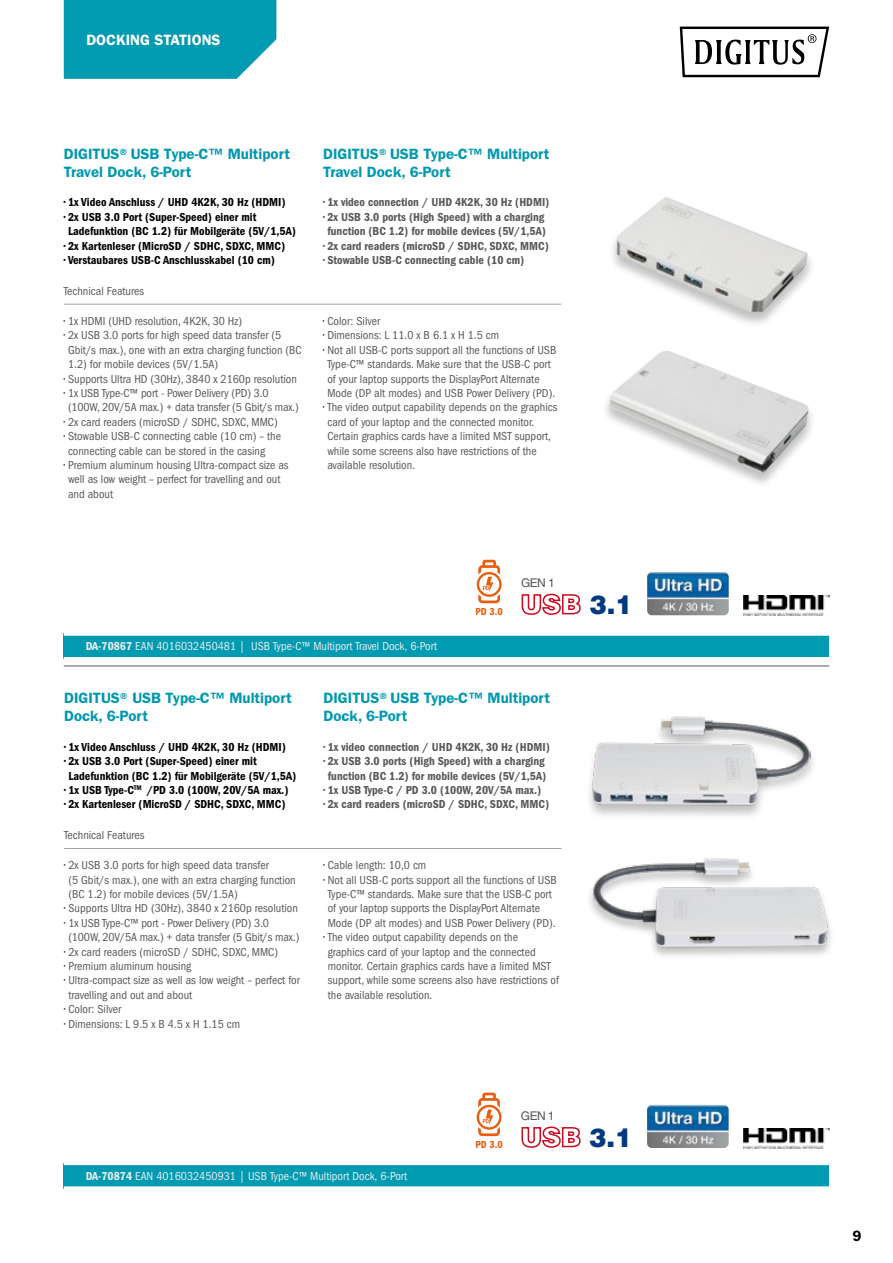
<style>
.page{position:relative;width:893px;height:1263px;background:#fff}
.page>*{position:absolute;margin:0;border:0;box-sizing:border-box;transform-origin:0 0}
.t1{font:900 25.95px "Helvetica LT Std";color:#003882}
.t2{font:600 15px/18px "ITC Franklin Gothic Std";color:#0098af}
.t3{font:600 15px "ITC Franklin Gothic Std";color:#fff}
.t4{font:600 15px "ITC Franklin Gothic Std";color:#000}
.t5{font:condensed 12px/14.4px "ITC Franklin Gothic Std";color:#58585a}
.t6{font:12px/14.4px "ITC Franklin Gothic Std Dm Cd";color:#58585a;text-align:center}
.t7{font:12px/14.4px "ITC Franklin Gothic Std Dm Cd";color:#000}
.t8{font:condensed 12px "ITC Franklin Gothic Std";color:#eceded}
.t9{font:12px "Helvetica LT Std";letter-spacing:-.05em;color:#58585a}
.t10{font:10.5px "ITC Franklin Gothic Std Dm Cd";color:#e95d0f}
.s1{font-family:"Franklin Gothic Book Cmpr";font-stretch:normal;color:#000}
.s2{font-family:"ITC Franklin Gothic Std Dm Cd";font-stretch:normal}
</style>
<div class="page">
<div style="left:64px;top:1163px;width:765px;height:25px;background:#009ab1"></div>
<hr style="left:64px;top:1161px;width:765px;height:4px;background:#fff">
<svg style="left:64px;top:1186px;width:765px;height:2px;background:#cfebf0"></svg>
<div style="left:64px;top:634px;width:765px;height:25px;background:#009ab1"></div>
<div style="left:64px;top:631px;width:765px;height:5px;background:#fff"></div>
<hr style="left:64px;top:657px;width:765px;height:4px;background:#fff">
<hr style="left:64px;top:666px;width:765px;height:1px;background:#58585a">
<div style="left:64px;top:0;width:212px;height:79px;background:#009ab1"></div>
<svg style="left:680px;top:27px;width:149px;height:50px"></svg>
<hr style="left:64px;top:848px;width:498px;height:1px;background:#9fa4a7">
<hr style="left:64px;top:304px;width:497px;height:1px;background:#9fa4a7">
<img style="left:744px;top:595px;width:85px;height:20px">
<div style="left:608px;top:196px;width:208px;height:132px;background:#000;opacity:.25"></div>
<img style="left:616px;top:197px;width:192px;height:115px">
<div style="left:602px;top:350px;width:215px;height:138px;background:#000;opacity:.25"></div>
<img style="left:610px;top:351px;width:199px;height:123px">
<div style="left:585px;top:717px;width:233px;height:103px;background:#000;opacity:.25"></div>
<img style="left:591px;top:716px;width:220px;height:94px">
<div style="left:586px;top:859px;width:248px;height:101px;background:#000;opacity:.25"></div>
<img style="left:592px;top:858px;width:237px;height:96px">
<svg style="left:521px;top:593px;width:60px;height:22px"></svg>
<svg style="left:477px;top:560px;width:25px;height:43px"></svg>
<img style="left:647px;top:1105px;width:82px;height:43px">
<img style="left:744px;top:1128px;width:85px;height:20px">
<svg style="left:521px;top:1126px;width:60px;height:22px"></svg>
<svg style="left:477px;top:1092px;width:24px;height:44px"></svg>
<img style="left:647px;top:572px;width:82px;height:43px">
<p class="t3" style="left:86px;top:31px;width:136px">DOCKING STATIONS</p>
<p class="t2" style="left:64px;top:145px;width:228px">DIGITUS®USB Type-C™ Multiport<br>Travel Dock, 6-Port</p>
<p class="t2" style="left:323px;top:145px;width:228px">DIGITUS®USB Type-C™ Multiport<br>Travel Dock, 6-Port</p>
<p class="t7" style="left:64px;top:195px;width:223px">• 1x Video Anschluss / UHD 4K2K, 30 Hz (HDMI)</p>
<p class="t7" style="left:68px;top:210px;width:229px;text-indent:-4px">• 2x USB 3.0 Port (Super-Speed) einer mit<br>Ladefunktion (BC 1.2) für Mobilgeräte (5V/1,5A)</p>
<p class="t7" style="left:64px;top:238px;width:223px">• 2x Kartenleser (MicroSD / SDHC, SDXC, MMC)</p>
<p class="t7" style="left:64px;top:253px;width:213px">• Verstaubares USB-C Anschlusskabel (10 cm)</p>
<p class="t6" style="left:323px;top:195px;width:228px">• 1x video connection / UHD 4K2K, 30 Hz (HDMI)</p>
<p class="t6" style="left:323px;top:210px;width:224px">• 2x USB 3.0 ports (High Speed) with a charging function (BC 1.2) for mobile devices (5V/1,5A)</p>
<p class="t6" style="left:323px;top:238px;width:227px">• 2x card readers (microSD / SDHC, SDXC, MMC)</p>
<p class="t6" style="left:323px;top:253px;width:203px">• Stowable USB-C connecting cable (10 cm)</p>
<p class="t5" style="left:64px;top:284px;width:82px">Technical Features</p>
<p class="t5" style="left:64px;top:314px;width:180px"><span class="s1">•</span> 1x HDMI (UHD resolution, 4K2K, 30 Hz)</p>
<p class="t5" style="left:68px;top:328px;width:235px;text-indent:-4px"><span class="s1">•</span> 2x USB 3.0 ports for high speed data transfer (5<br>Gbit/s max.), one with an extra charging function (BC<br>1.2) for mobile devices (5V/1.5A)</p>
<p class="t5" style="left:64px;top:371px;width:235px"><span class="s1">•</span> Supports Ultra HD (30Hz), 3840 x 2160p resolution</p>
<p class="t5" style="left:68px;top:386px;width:232px;text-indent:-4px"><span class="s1">•</span> 1x USB Type-C™ port - Power Delivery (PD) 3.0 (100W, 20V/5A max.) + data transfer (5 Gbit/s max.)</p>
<p class="t5" style="left:64px;top:415px;width:215px"><span class="s1">•</span> 2x card readers (microSD / SDHC, SDXC, MMC)</p>
<p class="t5" style="left:68px;top:429px;width:215px;text-indent:-4px"><span class="s1">•</span> Stowable USB-C connecting cable (10 cm) – the connecting cable can be stored in the casing</p>
<p class="t5" style="left:68px;top:458px;width:222px;text-indent:-4px"><span class="s1">•</span> Premium aluminum housing Ultra-compact size as well as low weight – perfect for travelling and out and about</p>
<p class="t5" style="left:323px;top:314px;width:58px"><span class="s1">•</span> Color: Silver</p>
<p class="t5" style="left:323px;top:328px;width:177px"><span class="s1">•</span> Dimensions: L 11.0 x B 6.1 x H 1.5 cm</p>
<p class="t5" style="left:327px;top:343px;width:230px;text-indent:-4px"><span class="s1">•</span> Not all USB-C ports support all the functions of USB Type-C™ standards. Make sure that the USB-C port of your laptop supports the DisplayPort Alternate Mode (DP alt modes) and USB Power Delivery (PD).</p>
<p class="t5" style="left:327px;top:400px;width:232px;text-indent:-4px"><span class="s1">•</span> The video output capability depends on the graphics card of your laptop and the connected monitor.<br>Certain graphics cards have a limited MST support, while some screens also have restrictions of the available resolution.</p>
<p class="t10" style="left:475px;top:605px;width:29px">PD 3.0</p>
<p class="t9" style="left:521px;top:576px;width:35px">GEN 1</p>
<p class="t8" style="left:86px;top:640px;width:353px"><span class="s2">DA-70867</span> EAN 4016032450481 | USB Type-C™ Multiport Travel Dock, 6-Port</p>
<p class="t2" style="left:64px;top:689px;width:229px">DIGITUS® USB Type-C™ Multiport<br>Dock, 6-Port</p>
<p class="t2" style="left:324px;top:689px;width:228px">DIGITUS®USB Type-C™ Multiport<br>Dock, 6-Port</p>
<p class="t7" style="left:64px;top:740px;width:223px">• 1x Video Anschluss / UHD 4K2K, 30 Hz (HDMI)</p>
<p class="t7" style="left:68px;top:754px;width:229px;text-indent:-4px">• 2x USB 3.0 Port (Super-Speed) einer mit<br>Ladefunktion (BC 1.2) für Mobilgeräte (5V/1,5A)</p>
<p class="t7" style="left:64px;top:783px;width:226px">• 1x USB Type-C<sup>TM</sup> /PD 3.0 (100W, 20V/5A max.)</p>
<p class="t7" style="left:64px;top:797px;width:223px">• 2x Kartenleser (MicroSD / SDHC, SDXC, MMC)</p>
<p class="t6" style="left:324px;top:740px;width:228px">• 1x video connection / UHD 4K2K, 30 Hz (HDMI)</p>
<p class="t6" style="left:324px;top:754px;width:224px">• 2x USB 3.0 ports (High Speed) with a charging function (BC 1.2) for mobile devices (5V/1,5A)</p>
<p class="t6" style="left:324px;top:783px;width:219px">• 1x USB Type-C / PD 3.0 (100W, 20V/5A max.)</p>
<p class="t6" style="left:324px;top:797px;width:227px">• 2x card readers (microSD / SDHC, SDXC, MMC)</p>
<p class="t5" style="left:64px;top:828px;width:82px">Technical Features</p>
<p class="t5" style="left:68px;top:858px;width:229px;text-indent:-4px"><span class="s1">•</span> 2x USB 3.0 ports for high speed data transfer<br>(5 Gbit/s max.), one with an extra charging function (BC 1.2) for mobile devices (5V/1.5A)</p>
<p class="t5" style="left:64px;top:901px;width:235px"><span class="s1">•</span> Supports Ultra HD (30Hz), 3840 x 2160p resolution</p>
<p class="t5" style="left:68px;top:916px;width:232px;text-indent:-4px"><span class="s1">•</span> 1x USB Type-C™ port - Power Delivery (PD) 3.0 (100W, 20V/5A max.) + data transfer (5 Gbit/s max.)</p>
<p class="t5" style="left:64px;top:944px;width:215px"><span class="s1">•</span> 2x card readers (microSD / SDHC, SDXC, MMC)</p>
<p class="t5" style="left:64px;top:959px;width:129px"><span class="s1">•</span> Premium aluminum housing</p>
<p class="t5" style="left:68px;top:973px;width:233px;text-indent:-4px"><span class="s1">•</span> Ultra-compact size as well as low weight – perfect for travelling and out and about</p>
<p class="t5" style="left:64px;top:1002px;width:58px"><span class="s1">•</span> Color: Silver</p>
<p class="t5" style="left:64px;top:1016px;width:177px"><span class="s1">•</span> Dimensions: L 9.5 x B 4.5 x H 1.15 cm</p>
<p class="t5" style="left:324px;top:858px;width:104px"><span class="s1">•</span> Cable length: 10,0 cm</p>
<p class="t5" style="left:328px;top:872px;width:230px;text-indent:-4px"><span class="s1">•</span> Not all USB-C ports support all the functions of USB Type-C™ standards. Make sure that the USB-C port of your laptop supports the DisplayPort Alternate Mode (DP alt modes) and USB Power Delivery (PD).</p>
<p class="t5" style="left:328px;top:930px;width:233px;text-indent:-4px"><span class="s1">•</span> The video output capability depends on the<br>graphics card of your laptop and the connected monitor. Certain graphics cards have a limited MST support, while some screens also have restrictions of the available resolution.</p>
<h1 class="t1" style="left:589px;top:588px;width:45px">3.1</h1>
<p class="t8" style="left:86px;top:1169px;width:323px"><span class="s2">DA-70874</span> EAN 4016032450931 | USB Type-C™ Multiport Dock, 6-Port</p>
<p class="t10" style="left:475px;top:1138px;width:29px">PD 3.0</p>
<p class="t9" style="left:521px;top:1109px;width:35px">GEN 1</p>
<h1 class="t1" style="left:589px;top:1121px;width:45px">3.1</h1>
<p class="t4" style="left:852px;top:1227px;width:10px">9</p>
</div>
